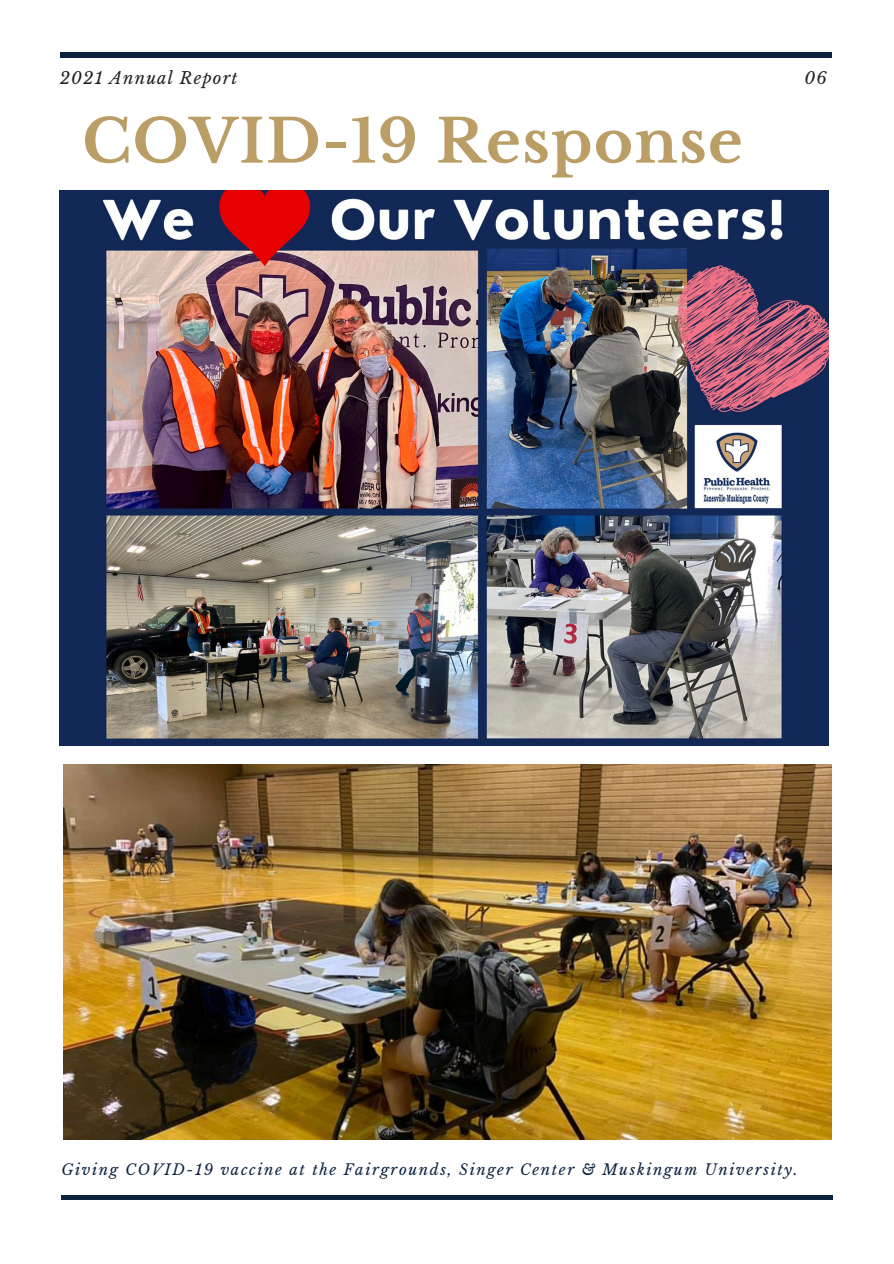
<style>
.page{position:relative;width:894px;height:1264px;background:#fff}
.page>*{position:absolute;margin:0;border:0;box-sizing:border-box;transform-origin:0 0}
.t1{font:700 59.55px "Libre Baskerville";letter-spacing:.02em;color:#ba9e66}
.t2{font:italic 16.5px "Libre Baskerville";letter-spacing:.07em;color:#222}
.t3{font:italic 14.85px "Libre Baskerville";letter-spacing:.11em;color:#0c2340}
</style>
<div class="page">
<hr style="left:60px;top:53px;width:771px;height:4px;background:#0c2340">
<img style="left:60px;top:190px;width:768px;height:555px">
<hr style="left:61px;top:1195px;width:772px;height:4px;background:#0c2340">
<img style="left:63px;top:764px;width:768px;height:375px">
<p class="t2" style="left:60px;top:68px;width:179px">2021 Annual Report</p>
<p class="t2" style="left:804px;top:68px;width:24px">06</p>
<p class="t1" style="left:82px;top:105px;width:662px">COVID-19 Response</p>
<p class="t3" style="left:61px;top:1160px;width:737px">Giving COVID-19 vaccine at the Fairgrounds, Singer Center &amp; Muskingum University.</p>
</div>
